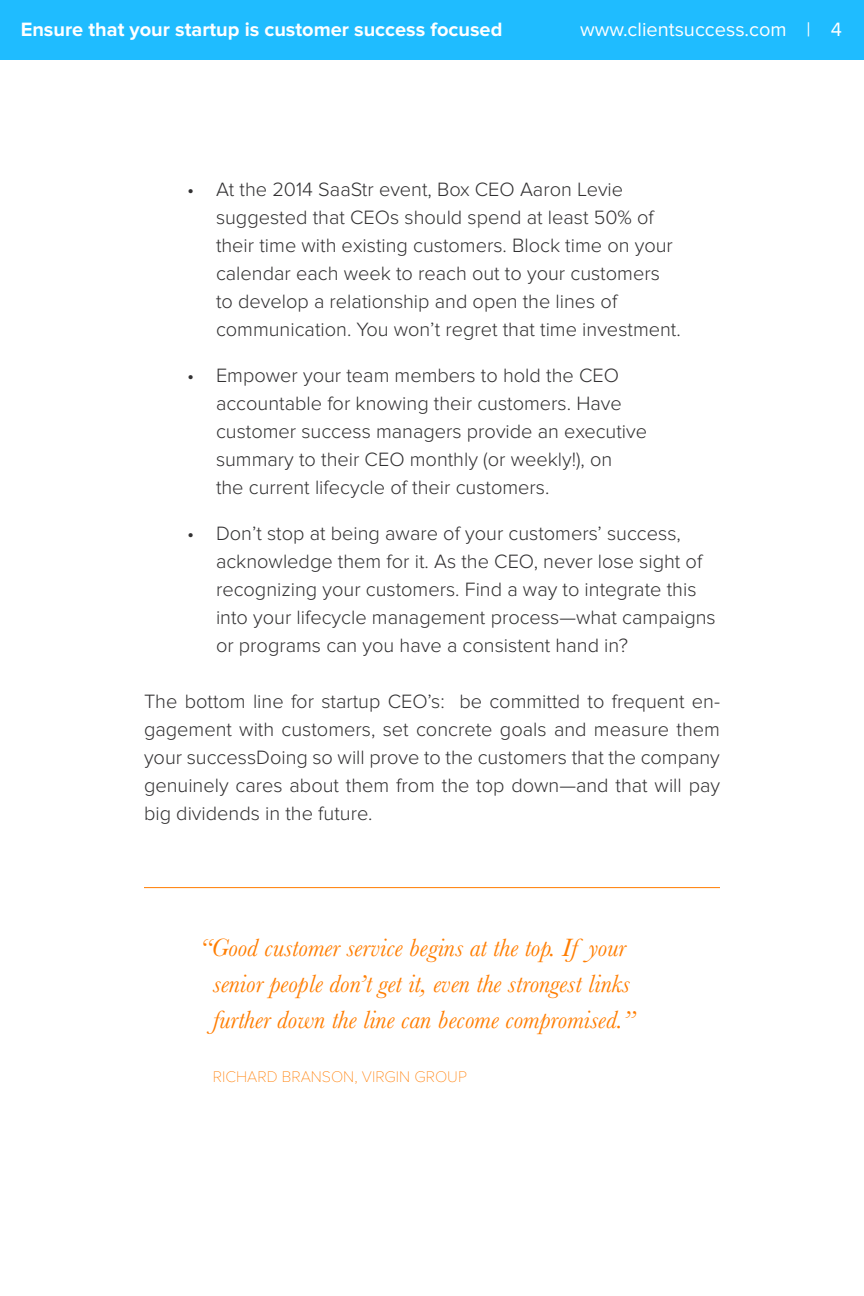
<style>
.page{position:relative;width:864px;height:1296px;background:#fff}
.page>*{position:absolute;margin:0;border:0;box-sizing:border-box;transform-origin:0 0}
.quote{font:italic 26px/36px "Baskerville";color:#ff7d00;text-align:center}
.first_paragraph{font:300 20px/28px "Proxima Nova";color:#323132}
.t1{font:700 20px "Proxima Nova";color:#fff}
.t2{font:20px "Proxima Nova";color:#fff}
.attribution{font:100 16px "Proxima Nova T";color:#ff7d00}
</style>
<div class="page">
<div style="left:0;top:0;width:864px;height:60px;background:#1fbcff"></div>
<hr style="left:144px;top:887px;width:576px;height:1px;background:#ff7d00">
<p class="t1" style="left:21px;top:18px;width:483px">Ensure that your startup is customer success focused</p>
<p class="t2" style="left:580px;top:18px;width:263px">www.clientsuccess.com | 4</p>
<p class="first_paragraph" style="left:216px;top:175px;width:466px;text-indent:-29px">• At the 2014 SaaStr event, Box CEO Aaron Levie suggested that CEOs should spend at least 50% of their time with existing customers. Block time on your calendar each week to reach out to your customers to develop a relationship and open the lines of communication. You won’t regret that time investment.</p>
<p class="first_paragraph" style="left:216px;top:361px;width:433px;text-indent:-29px">• Empower your team members to hold the CEO accountable for knowing their customers. Have customer success managers provide an executive summary to their CEO monthly (or weekly!), on<br>the current lifecycle of their customers.</p>
<p class="first_paragraph" style="left:216px;top:519px;width:501px;text-indent:-29px">• Don’t stop at being aware of your customers’ success, acknowledge them for it. As the CEO, never lose sight of recognizing your customers. Find a way to integrate this into your lifecycle management process—what campaigns or programs can you have a consistent hand in?</p>
<p class="first_paragraph" style="left:144px;top:687px;width:578px;text-align:justify">The bottom line for startup CEO’s: be committed to frequent en&shy;gagement with customers, set concrete goals and measure them your successDoing so will prove to the customers that the company genuinely cares about them from the top down—and that will pay big dividends in the future.</p>
<p class="quote" style="left:200px;top:929px;width:437px">“Good customer service begins at the top. If your senior people don’t get it, even the strongest links further down the line can become compromised.”</p>
<p class="attribution" style="left:213px;top:1067px;width:256px">RICHARD BRANSON, VIRGIN GROUP</p>
</div>
